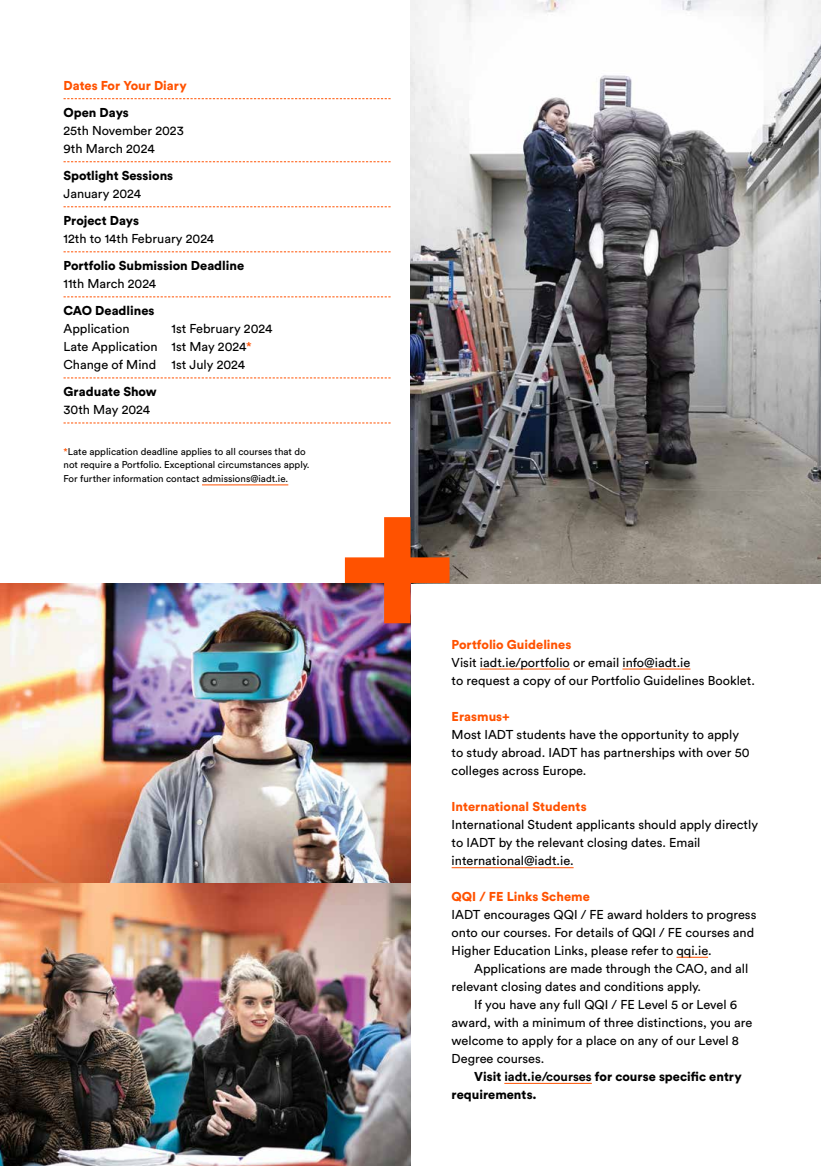
<style>
.page{position:relative;width:821px;height:1166px;background:#fff}
.page>*{position:absolute;margin:0;border:0;box-sizing:border-box;transform-origin:0 0}
.t1{font:12.75px/18px "Circular Std";color:#000}
.t2{font:900 12.75px/18px "Circular Std";color:#000}
.t3{font:900 12.75px "Circular Std";color:#ff5200}
.t4{font:9.75px/13.5px "Circular Std";color:#000}
.s1{color:#ff5200}
.s2{font-weight:700}
</style>
<div class="page">
<svg style="left:63px;top:98px;width:327px;height:1px"></svg>
<svg style="left:63px;top:161px;width:327px;height:1px"></svg>
<svg style="left:63px;top:206px;width:327px;height:1px"></svg>
<svg style="left:63px;top:251px;width:327px;height:1px"></svg>
<svg style="left:63px;top:296px;width:327px;height:1px"></svg>
<svg style="left:63px;top:377px;width:327px;height:1px"></svg>
<svg style="left:63px;top:422px;width:327px;height:1px"></svg>
<hr style="left:202px;top:484px;width:86px;height:1px;background:#ff5200">
<hr style="left:480px;top:668px;width:90px;height:1px;background:#ff5200">
<hr style="left:622px;top:668px;width:68px;height:1px;background:#ff5200">
<hr style="left:451px;top:867px;width:122px;height:1px;background:#ff5200">
<hr style="left:676px;top:956px;width:32px;height:1px;background:#ff5200">
<hr style="left:504px;top:1082px;width:88px;height:1px;background:#ff5200">
<img style="left:411px;top:0;width:410px;height:583px">
<img style="left:0;top:583px;width:410px;height:582px">
<svg style="left:345px;top:517px;width:104px;height:106px"></svg>
<p class="t3" style="left:63px;top:77px;width:125px">Dates For Your Diary</p>
<p class="t2" style="left:63px;top:103px;width:67px">Open Days</p>
<p class="t1" style="left:63px;top:121px;width:122px">25th November 2023<br>9th March 2024</p>
<p class="t2" style="left:63px;top:166px;width:111px">Spotlight Sessions</p>
<p class="t1" style="left:63px;top:184px;width:79px">January 2024</p>
<p class="t2" style="left:63px;top:211px;width:77px">Project Days</p>
<p class="t1" style="left:63px;top:229px;width:152px">12th to 14th February 2024</p>
<p class="t2" style="left:63px;top:256px;width:182px">Portfolio Submission Deadline</p>
<p class="t1" style="left:63px;top:274px;width:94px">11th March 2024</p>
<p class="t2" style="left:63px;top:301px;width:93px">CAO Deadlines</p>
<p class="t1" style="left:63px;top:319px;width:67px">Application</p>
<p class="t1" style="left:63px;top:319px;width:210px;text-indent:108px">1st February 2024<br>Late Application 1st May 2024<span class="s1">*<br></span>Change of Mind 1st July 2024</p>
<p class="t2" style="left:63px;top:382px;width:95px">Graduate Show</p>
<p class="t1" style="left:63px;top:400px;width:88px">30th May 2024</p>
<p class="t4" style="left:63px;top:444px;width:247px"><span class="s1">*</span>Late application deadline applies to all courses that do not require a Portfolio. Exceptional circumstances apply.<br>For further information contact admissions@iadt.ie.</p>
<p class="t3" style="left:451px;top:635px;width:121px">Portfolio Guidelines</p>
<p class="t1" style="left:451px;top:652px;width:305px">Visit iadt.ie/portfolio or email info@iadt.ie<br>to request a copy of our Portfolio Guidelines Booklet.</p>
<p class="t3" style="left:451px;top:707px;width:60px">Erasmus+</p>
<p class="t1" style="left:451px;top:724px;width:299px">Most IADT students have the opportunity to apply to study abroad. IADT has partnerships with over 50 colleges across Europe.</p>
<p class="t3" style="left:451px;top:797px;width:136px">International Students</p>
<p class="t1" style="left:451px;top:814px;width:308px">International Student applicants should apply directly to IADT by the relevant closing dates. Email international@iadt.ie.</p>
<p class="t3" style="left:451px;top:887px;width:140px">QQI / FE Links Scheme</p>
<p class="t1" style="left:451px;top:904px;width:306px">IADT encourages QQI / FE award holders to progress onto our courses. For details of QQI / FE courses and<br>Higher Education Links, please refer to qqi.ie.</p>
<p class="t1" style="left:451px;top:958px;width:298px;text-indent:23px">Applications are made through the CAO, and all relevant closing dates and conditions apply.</p>
<p class="t1" style="left:451px;top:994px;width:302px;text-indent:23px">If you have any full QQI / FE Level 5 or Level 6 award, with a minimum of three distinctions, you are welcome to apply for a place on any of our Level 8<br>Degree courses.</p>
<p class="t2" style="left:451px;top:1066px;width:291px;text-indent:23px">Visit <span class="s2">iadt.ie/courses</span> for course specific entry requirements.</p>
</div>
